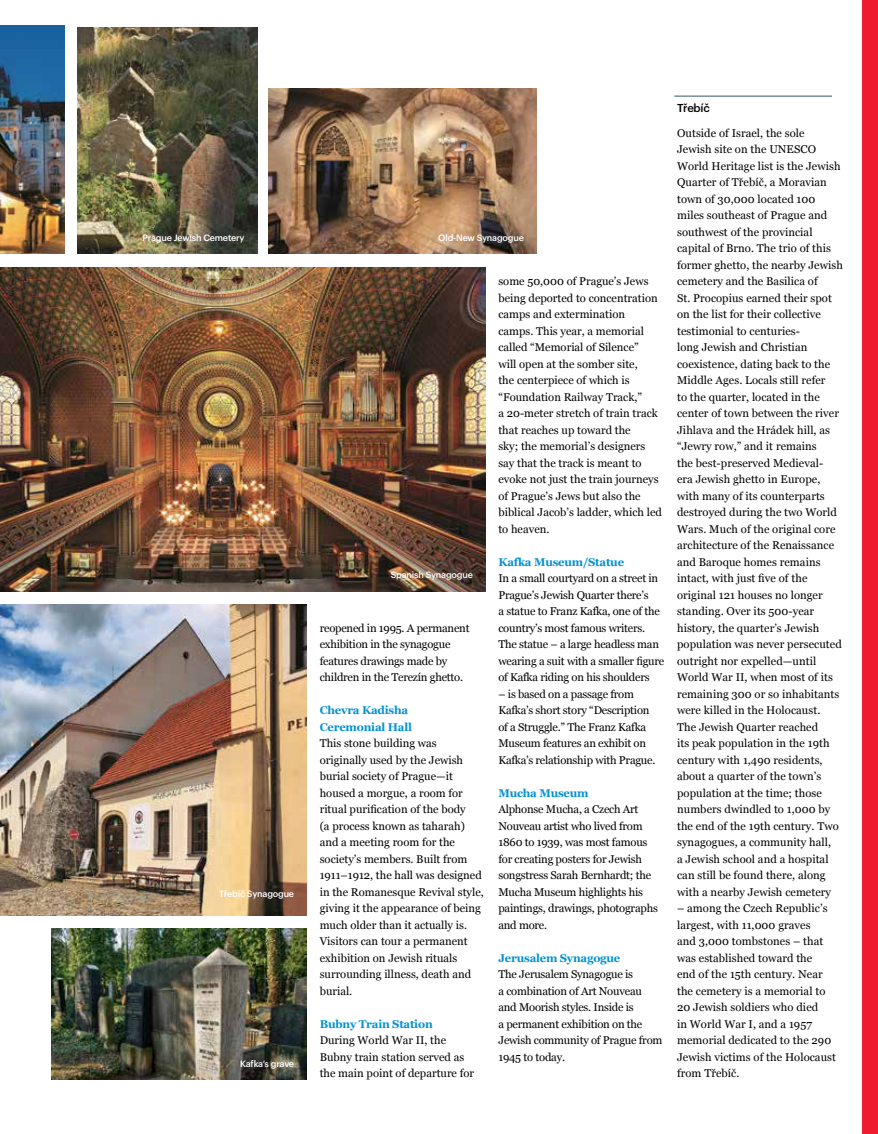
<style>
.page{position:relative;width:878px;height:1134px;background:#fff}
.page>*{position:absolute;margin:0;border:0;box-sizing:border-box;transform-origin:0 0}
.t1{font:11.25px/16.5px "Georgia";color:#000}
.t2{font:11.25px/16.5px "Georgia";letter-spacing:-.02em;color:#000}
.t3{font:700 11.25px/16.5px "Georgia";letter-spacing:-.02em;color:#0091d1}
.t4{font:500 11.25px "Graphik";letter-spacing:-.02em;color:#000}
.t5{font:500 9px "Graphik";letter-spacing:-.02em;color:#fff}
</style>
<div class="page">
<img style="left:269px;top:88px;width:267px;height:166px">
<img style="left:0;top:25px;width:64px;height:229px">
<img style="left:0;top:267px;width:485px;height:324px">
<img style="left:77px;top:27px;width:180px;height:227px">
<img style="left:0;top:605px;width:307px;height:310px">
<img style="left:52px;top:929px;width:255px;height:150px">
<hr style="left:674px;top:96px;width:158px;height:1px;background:#315963">
<div style="left:862px;top:0;width:16px;height:1134px;background:#ed1c2e"></div>
<p class="t5" style="left:142px;top:231px;width:104px">Prague Jewish Cemetery</p>
<p class="t5" style="left:219px;top:887px;width:77px">Třebíč Synagogue</p>
<p class="t5" style="left:240px;top:1057px;width:56px">Kafka‘s grave</p>
<p class="t5" style="left:438px;top:231px;width:87px">Old-New Synagogue</p>
<p class="t5" style="left:391px;top:567px;width:84px">Spanish Synagogue</p>
<p class="t2" style="left:320px;top:619px;width:151px">reopened in 1995. A permanent exhibition in the synagogue features drawings made by children in the Terezín ghetto.</p>
<p class="t3" style="left:320px;top:701px;width:94px">Chevra Kadisha<br>Ceremonial Hall</p>
<p class="t1" style="left:320px;top:734px;width:166px">This stone building was originally used by the Jewish burial society of Prague—it housed a morgue, a room for ritual purification of the body<br>(a process known as taharah) and a meeting room for the society’s members. Built from<br>1911–1912, the hall was designed in the Romanesque Revival style, giving it the appearance of being much older than it actually is.<br>Visitors can tour a permanent exhibition on Jewish rituals surrounding illness, death and burial.</p>
<p class="t3" style="left:320px;top:1015px;width:114px">Bubny Train Station</p>
<p class="t1" style="left:320px;top:1031px;width:156px">During World War II, the<br>Bubny train station served as the main point of departure for</p>
<p class="t1" style="left:498px;top:272px;width:165px">some 50,000 of Prague’s Jews being deported to concentration camps and extermination camps. This year, a memorial called “Memorial of Silence”<br>will open at the somber site,<br>the centerpiece of which is “Foundation Railway Track,”<br>a 20-meter stretch of train track that reaches up toward the<br>sky; the memorial’s designers say that the track is meant to evoke not just the train journeys of Prague’s Jews but also the biblical Jacob’s ladder, which led to heaven.</p>
<p class="t3" style="left:498px;top:553px;width:127px">Kafka Museum/Statue</p>
<p class="t2" style="left:498px;top:570px;width:167px">In a small courtyard on a street in<br>Prague’s Jewish Quarter there’s<br>a statue to Franz Kafka, one of the country’s most famous writers.<br>The statue – a large headless man wearing a suit with a smaller figure of Kafka riding on his shoulders</p>
<p class="t2" style="left:498px;top:685px;width:158px">– is based on a passage from<br>Kafka’s short story “Description of a Struggle.” The Franz Kafka<br>Museum features an exhibit on<br>Kafka’s relationship with Prague.</p>
<p class="t3" style="left:498px;top:784px;width:92px">Mucha Museum</p>
<p class="t2" style="left:498px;top:801px;width:161px">Alphonse Mucha, a Czech Art<br>Nouveau artist who lived from<br>1860 to 1939, was most famous for creating posters for Jewish songstress Sarah Bernhardt; the<br>Mucha Museum highlights his paintings, drawings, photographs and more.</p>
<p class="t3" style="left:498px;top:949px;width:123px">Jerusalem Synagogue</p>
<p class="t2" style="left:498px;top:966px;width:165px">The Jerusalem Synagogue is<br>a combination of Art Nouveau and Moorish styles. Inside is<br>a permanent exhibition on the<br>Jewish community of Prague from<br>1945 to today.</p>
<p class="t4" style="left:677px;top:99px;width:34px">Třebíč</p>
<p class="t1" style="left:677px;top:124px;width:167px">Outside of Israel, the sole<br>Jewish site on the UNESCO<br>World Heritage list is the Jewish<br>Quarter of Třebíč, a Moravian town of 30,000 located 100 miles southeast of Prague and southwest of the provincial capital of Brno. The trio of this former ghetto, the nearby Jewish cemetery and the Basilica of<br>St. Procopius earned their spot on the list for their collective testimonial to centuries-<br>long Jewish and Christian coexistence, dating back to the<br>Middle Ages. Locals still refer<br>to the quarter, located in the center of town between the river<br>Jihlava and the Hrádek hill, as “Jewry row,” and it remains<br>the best-preserved Medieval-<br>era Jewish ghetto in Europe, with many of its counterparts destroyed during the two World<br>Wars. Much of the original core architecture of the Renaissance and Baroque homes remains intact, with just five of the original 121 houses no longer standing. Over its 500-year history, the quarter’s Jewish population was never persecuted outright nor expelled—until<br>World War II, when most of its remaining 300 or so inhabitants were killed in the Holocaust.<br>The Jewish Quarter reached<br>its peak population in the 19th century with 1,490 residents, about a quarter of the town’s population at the time; those numbers dwindled to 1,000 by the end of the 19th century. Two synagogues, a community hall,<br>a Jewish school and a hospital can still be found there, along with a nearby Jewish cemetery</p>
<p class="t1" style="left:677px;top:900px;width:160px">– among the Czech Republic’s largest, with 11,000 graves<br>and 3,000 tombstones – that was established toward the<br>end of the 15th century. Near the cemetery is a memorial to<br>20 Jewish soldiers who died<br>in World War I, and a 1957 memorial dedicated to the 290<br>Jewish victims of the Holocaust from Třebíč.</p>
</div>
